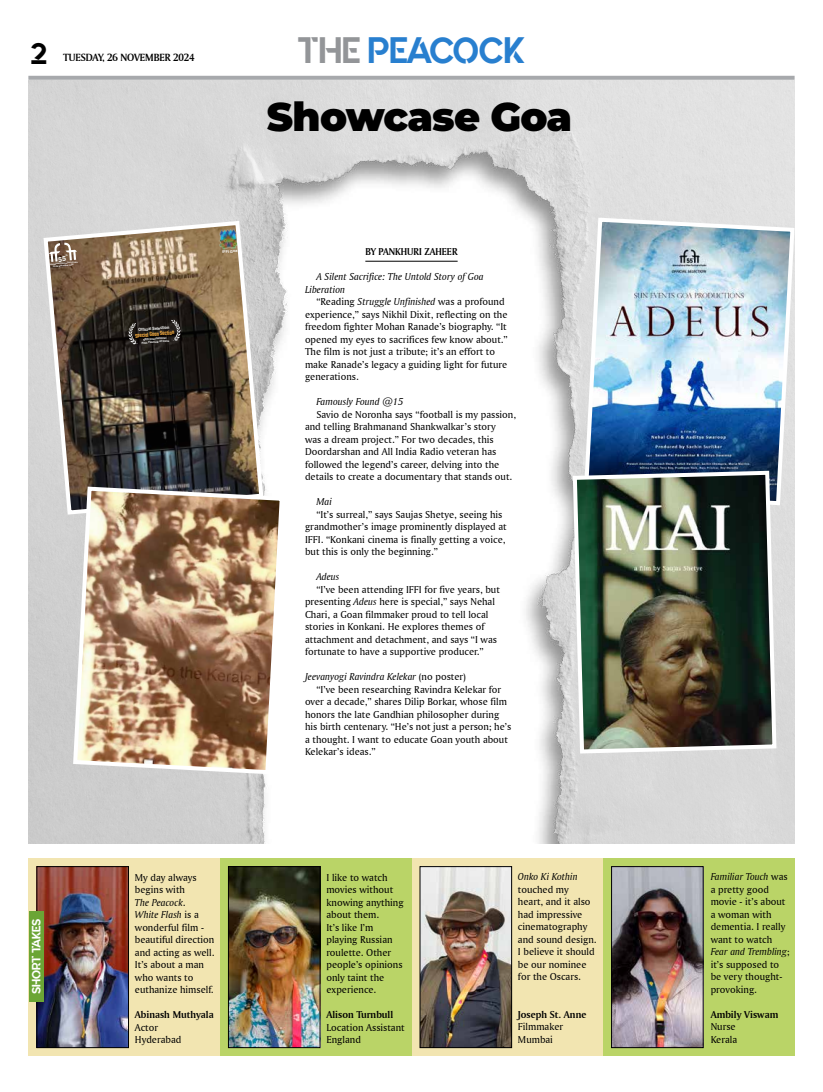
<style>
.page{position:relative;width:823px;height:1092px;background:#fff}
.page>*{position:absolute;margin:0;border:0;box-sizing:border-box;transform-origin:0 0}
.t1{font:900 40px "Montserrat";letter-spacing:-.02em;color:#000}
.t2{font:36.7px "Quantify";color:#287fcf;scale:.95 1}
.t3{font:30px "Quantify";color:#000}
.t4{font:12px "Quantify";letter-spacing:-.01em;color:#fff}
.t5{font:11px "Amerigo BT Bold A";letter-spacing:-.015em;color:#000}
.t6{font:10.5px/12.5px "Amerigo BT Roman A";color:#000}
.t7{font:10.5px/12.5px "Amerigo BT Italic A";color:#000}
.t8{font:10.5px "Amerigo BT Bold A";color:#000}
.t9{font:10.5px "Amerigo BT Bold A";color:#000;scale:.95 1}
.t10{font:500 6.5px "Teko";color:#fbb040;scale:.91 1}
.t11{font:700 4.2px "Helvetica";color:#fff;scale:.91 1}
.t12{font:700 3.8px "Helvetica";color:#fff}
.t13{font:700 2.8px/3.3px "Helvetica";color:#fff;text-align:center}
.t14{font:700 2.1px "Helvetica";color:#fff;scale:.83 1}
.t15{font:700 2px "Helvetica";color:#fff}
.s1{color:#939598}
.s2{font-size:6.2px}
.s3{font-family:"Amerigo BT Italic A"}
.s4{font-family:"Amerigo BT Roman A"}
</style>
<div class="page">
<svg style="left:28px;top:76px;width:766px;height:4px;background:#abadb0"></svg>
<img style="left:28px;top:80px;width:766px;height:763px">
<hr style="left:365px;top:261px;width:92px;height:1px;background:#000">
<img style="left:581px;top:215px;width:214px;height:292px">
<svg style="left:41px;top:219px;width:224px;height:297px;background:#71675b"></svg>
<img style="left:71px;top:484px;width:215px;height:292px">
<img style="left:570px;top:468px;width:208px;height:287px">
<div style="left:29px;top:857px;width:191px;height:198px;background:#f2e5b1"></div>
<div style="left:412px;top:857px;width:190px;height:198px;background:#f2e5b1"></div>
<div style="left:220px;top:857px;width:191px;height:198px;background:#bad467"></div>
<div style="left:603px;top:857px;width:191px;height:198px;background:#bad467"></div>
<img style="left:39px;top:868px;width:88px;height:177px">
<div style="left:37px;top:866px;width:92px;height:181px;border:1px solid #000"></div>
<img style="left:230px;top:868px;width:88px;height:177px">
<div style="left:228px;top:866px;width:92px;height:181px;border:1px solid #000"></div>
<img style="left:421px;top:868px;width:88px;height:177px">
<div style="left:419px;top:866px;width:92px;height:181px;border:1px solid #000"></div>
<img style="left:613px;top:868px;width:88px;height:177px">
<div style="left:611px;top:866px;width:92px;height:181px;border:1px solid #000"></div>
<div style="left:29px;top:911px;width:15px;height:90px;background:#6ba535"></div>
<svg style="left:49px;top:242px;width:28px;height:20px"></svg>
<h3 class="t3" style="left:30px;top:36px;width:18px">2</h3>
<p class="t5" style="left:63px;top:51px;width:133px">TUESDAY, 26 NOVEMBER 2024</p>
<h2 class="t2" style="left:297px;top:30px;width:241px"><span class="s1">THE</span> PEACOCK</h2>
<h1 class="t1" style="left:267px;top:87px;width:306px">Showcase Goa</h1>
<p class="t14" style="left:49px;top:263px;width:35px;rotate:-5deg">International Film Festival of India</p>
<p class="t15" style="left:53px;top:265px;width:22px;rotate:-5deg">20-28 November 2024</p>
<p class="t11" style="left:138px;top:327px;width:36px;rotate:-5deg">Official Selection</p>
<p class="t10" style="left:135px;top:332px;width:45px;rotate:-5deg"><span class="s2">Special</span> Goan Section</p>
<p class="t13" style="left:141px;top:338px;width:29px;rotate:-5deg">55th International<br>Film Festival of India</p>
<p class="t12" style="left:222px;top:249px;width:17px;rotate:-5deg">IFFI Goa</p>
<p class="t9" style="left:365px;top:245px;width:99px">BY PANKHURI ZAHEER</p>
<p class="t7" style="left:305px;top:270px;width:180px;text-indent:11px">A Silent Sacrifice: The Untold Story of Goa<br>Liberation</p>
<p class="t6" style="left:305px;top:295px;width:204px;text-indent:11px">“Reading <span class="s3">Struggle Unfinished</span> was a profound experience,” says Nikhil Dixit, reflecting on the freedom fighter Mohan Ranade’s biography. “It opened my eyes to sacrifices few know about.” The film is not just a tribute; it’s an effort to make Ranade’s legacy a guiding light for future generations.</p>
<p class="t7" style="left:316px;top:395px;width:88px">Famously Found @15</p>
<p class="t6" style="left:305px;top:408px;width:212px;text-indent:11px">Savio de Noronha says “football is my passion, and telling Brahmanand Shankwalkar’s story<br>was a dream project.” For two decades, this Doordarshan and All India Radio veteran has followed the legend’s career, delving into the details to create a documentary that stands out.</p>
<p class="t7" style="left:316px;top:495px;width:17px">Mai</p>
<p class="t6" style="left:305px;top:508px;width:203px;text-indent:11px">“It’s surreal,” says Saujas Shetye, seeing his grandmother’s image prominently displayed at IFFI. “Konkani cinema is finally getting a voice, but this is only the beginning.”</p>
<p class="t7" style="left:316px;top:570px;width:25px">Adeus</p>
<p class="t6" style="left:305px;top:582px;width:196px;text-indent:11px">“I’ve been attending IFFI for five years, but presenting <span class="s3">Adeus</span> here is special,” says Nehal Chari, a Goan filmmaker proud to tell local stories in Konkani. He explores themes of attachment and detachment, and says “I was fortunate to have a supportive producer.”</p>
<p class="t7" style="left:305px;top:670px;width:162px">Jeevanyogi Ravindra Kelekar <span class="s4">(no poster)</span></p>
<p class="t6" style="left:305px;top:682px;width:208px;text-indent:11px">“I’ve been researching Ravindra Kelekar for over a decade,” shares Dilip Borkar, whose film honors the late Gandhian philosopher during his birth centenary. “He’s not just a person; he’s a thought. I want to educate Goan youth about Kelekar’s ideas.”</p>
<p class="t4" style="left:30px;top:994px;width:77px;rotate:-90deg">SHORT TAKES</p>
<p class="t6" style="left:135px;top:870px;width:63px">My day always begins with</p>
<p class="t7" style="left:135px;top:895px;width:65px">The Peacock<span class="s4">.<br></span>White Flash <span class="s4">is a</span></p>
<p class="t6" style="left:135px;top:920px;width:81px">wonderful film - beautiful direction and acting as well.<br>It’s about a man who wants to euthanize himself.</p>
<p class="t8" style="left:135px;top:1008px;width:80px">Abinash Muthyala</p>
<p class="t6" style="left:135px;top:1020px;width:48px">Actor<br>Hyderabad</p>
<p class="t6" style="left:326px;top:870px;width:79px">I like to watch movies without knowing anything about them.<br>It’s like I’m playing Russian roulette. Other people’s opinions only taint the experience.</p>
<p class="t8" style="left:326px;top:1007px;width:68px">Alison Turnbull</p>
<p class="t6" style="left:326px;top:1020px;width:80px">Location Assistant<br>England</p>
<p class="t7" style="left:517px;top:870px;width:61px">Onko Ki Kothin</p>
<p class="t6" style="left:517px;top:882px;width:80px">touched my heart, and it also had impressive cinematography and sound design.<br>I believe it should be our nominee for the Oscars.</p>
<p class="t8" style="left:517px;top:1007px;width:70px">Joseph St. Anne</p>
<p class="t6" style="left:517px;top:1020px;width:47px">Filmmaker<br>Mumbai</p>
<p class="t7" style="left:710px;top:870px;width:78px">Familiar Touch <span class="s4">was</span></p>
<p class="t6" style="left:710px;top:882px;width:76px">a pretty good movie - it’s about a woman with dementia. I really want to watch</p>
<p class="t7" style="left:710px;top:945px;width:80px">Fear and Trembling<span class="s4">;</span></p>
<p class="t6" style="left:710px;top:957px;width:73px">it’s supposed to be very thought&shy;provoking.</p>
<p class="t8" style="left:710px;top:1007px;width:69px">Ambily Viswam</p>
<p class="t6" style="left:710px;top:1020px;width:28px">Nurse<br>Kerala</p>
</div>
